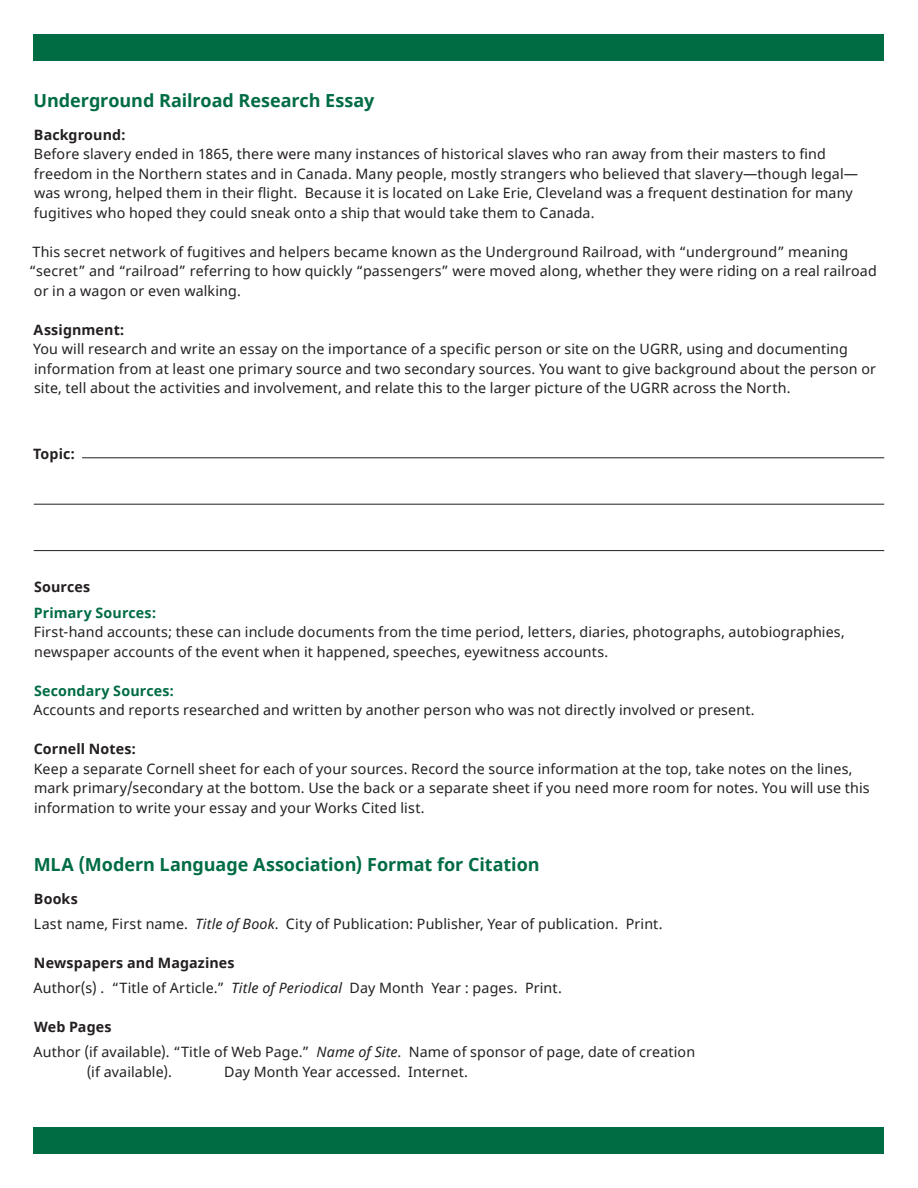
<style>
.page{position:relative;width:918px;height:1188px;background:#fff}
.page>*{position:absolute;margin:0;border:0;box-sizing:border-box;transform-origin:0 0}
.t1{font:700 18px "Noto Sans";letter-spacing:-.005em;color:#006c44}
.t2{font:14.25px/19.5px "Noto Sans";letter-spacing:.01em;color:#231f20}
.t3{font:700 14.25px "Noto Sans";letter-spacing:.01em;color:#231f20}
.s1{font-weight:700}
.s2{font-weight:700;color:#006c44}
.s3{font-style:italic}
</style>
<div class="page">
<div style="left:34px;top:1127px;width:850px;height:27px;background:#006c44"></div>
<div style="left:34px;top:34px;width:850px;height:27px;background:#006c44"></div>
<hr style="left:82px;top:457px;width:802px;height:1px;background:#231f20">
<hr style="left:34px;top:504px;width:850px;height:1px;background:#231f20">
<hr style="left:34px;top:550px;width:850px;height:1px;background:#231f20">
<p class="t1" style="left:34px;top:87px;width:342px">Underground Railroad Research Essay</p>
<p class="t3" style="left:34px;top:124px;width:93px">Background:</p>
<p class="t2" style="left:34px;top:145px;width:826px">Before slavery ended in 1865, there were many instances of historical slaves who ran away from their masters to find freedom in the Northern states and in Canada. Many people, mostly strangers who believed that slavery—though legal— was wrong, helped them in their flight. Because it is located on Lake Erie, Cleveland was a frequent destination for many fugitives who hoped they could sneak onto a ship that would take them to Canada.</p>
<p class="t2" style="left:33px;top:242px;width:817px">This secret network of fugitives and helpers became known as the Underground Railroad, with “underground” meaning</p>
<p class="t2" style="left:29px;top:262px;width:849px">“secret” and “railroad” referring to how quickly “passengers” were moved along, whether they were riding on a real railroad</p>
<p class="t2" style="left:34px;top:281px;width:209px">or in a wagon or even walking.</p>
<p class="t2" style="left:33px;top:320px;width:844px"><span class="s1">Assignment:<br></span>You will research and write an essay on the importance of a specific person or site on the UGRR, using and documenting information from at least one primary source and two secondary sources. You want to give background about the person or site, tell about the activities and involvement, and relate this to the larger picture of the UGRR across the North.</p>
<p class="t3" style="left:33px;top:443px;width:44px">Topic:</p>
<p class="t3" style="left:34px;top:576px;width:58px">Sources</p>
<p class="t2" style="left:34px;top:603px;width:812px"><span class="s2">Primary Sources:<br></span>First-hand accounts; these can include documents from the time period, letters, diaries, photographs, autobiographies, newspaper accounts of the event when it happened, speeches, eyewitness accounts.</p>
<p class="t2" style="left:33px;top:681px;width:723px"><span class="s2">Secondary Sources:<br></span>Accounts and reports researched and written by another person who was not directly involved or present.</p>
<p class="t2" style="left:34px;top:740px;width:838px"><span class="s1">Cornell Notes:<br></span>Keep a separate Cornell sheet for each of your sources. Record the source information at the top, take notes on the lines, mark primary/secondary at the bottom. Use the back or a separate sheet if you need more room for notes. You will use this information to write your essay and your Works Cited list.</p>
<p class="t1" style="left:34px;top:852px;width:507px">MLA (Modern Language Association) Format for Citation</p>
<p class="t3" style="left:34px;top:889px;width:46px">Books</p>
<p class="t2" style="left:34px;top:915px;width:630px">Last name, First name. <span class="s3">Title of Book</span>. City of Publication: Publisher, Year of publication. Print.</p>
<p class="t3" style="left:34px;top:953px;width:202px">Newspapers and Magazines</p>
<p class="t2" style="left:33px;top:979px;width:530px">Author(s) . “Title of Article.” <span class="s3">Title of Periodical</span> Day Month Year : pages. Print.</p>
<p class="t3" style="left:34px;top:1017px;width:79px">Web Pages</p>
<p class="t2" style="left:33px;top:1043px;width:663px">Author (if available). “Title of Web Page.” <span class="s3">Name of Site</span>. Name of sponsor of page, date of creation</p>
<p class="t2" style="left:87px;top:1062px;width:87px">(if available).</p>
<p class="t2" style="left:224px;top:1062px;width:245px">Day Month Year accessed. Internet.</p>
</div>
